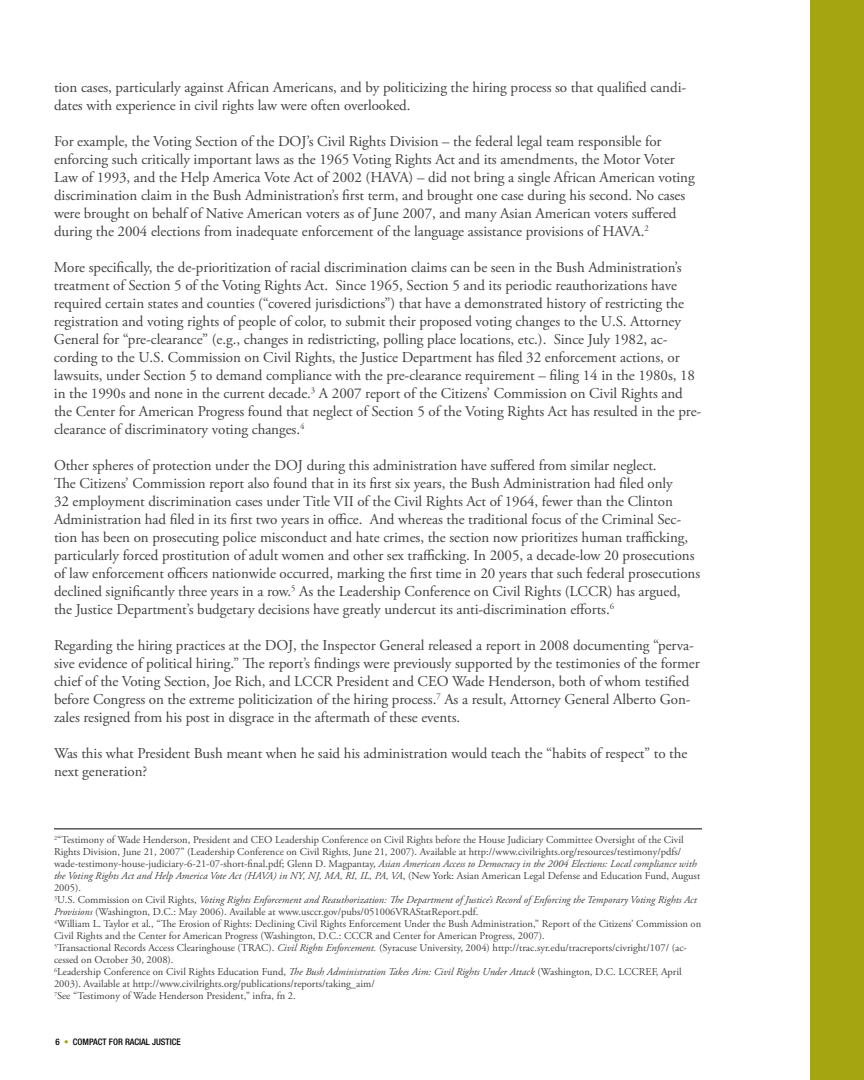
<style>
.page{position:relative;width:864px;height:1080px;background:#fff}
.page>*{position:absolute;margin:0;border:0;box-sizing:border-box;transform-origin:0 0}
.t1{font:15px/18px "Adobe Garamond Pro";letter-spacing:-.005em;color:#414142}
.t2{font:10.5px/12px "Adobe Garamond Pro";color:#414142}
.t3{font:500 condensed 9px "Helvetica Neue";color:#000}
.s1{font-style:italic}
.s2{color:#a4a510}
</style>
<div class="page">
<div style="left:811px;top:0;width:53px;height:1080px;background:#a4a510"></div>
<hr style="left:54px;top:828px;width:648px;height:1px;background:#000">
<p class="t1" style="left:54px;top:79px;width:634px">tion cases, particularly against African Americans, and by politicizing the hiring process so that qualified candi&shy;dates with experience in civil rights law were often overlooked.</p>
<p class="t1" style="left:54px;top:133px;width:642px">For example, the Voting Section of the DOJ’s Civil Rights Division – the federal legal team responsible for enforcing such critically important laws as the 1965 Voting Rights Act and its amendments, the Motor Voter Law of 1993, and the Help America Vote Act of 2002 (HAVA) – did not bring a single African American voting discrimination claim in the Bush Administration’s first term, and brought one case during his second. No cases were brought on behalf of Native American voters as of June 2007, and many Asian American voters suffered during the 2004 elections from inadequate enforcement of the language assistance provisions of HAVA.<sup>2</sup></p>
<p class="t1" style="left:54px;top:259px;width:649px">More specifically, the de-prioritization of racial discrimination claims can be seen in the Bush Administration’s treatment of Section 5 of the Voting Rights Act. Since 1965, Section 5 and its periodic reauthorizations have required certain states and counties (“covered jurisdictions”) that have a demonstrated history of restricting the registration and voting rights of people of color, to submit their proposed voting changes to the U.S. Attorney General for “pre-clearance” (e.g., changes in redistricting, polling place locations, etc.). Since July 1982, ac&shy;cording to the U.S. Commission on Civil Rights, the Justice Department has filed 32 enforcement actions, or lawsuits, under Section 5 to demand compliance with the pre-clearance requirement – filing 14 in the 1980s, 18 in the 1990s and none in the current decade.<sup>3</sup> A 2007 report of the Citizens’ Commission on Civil Rights and the Center for American Progress found that neglect of Section 5 of the Voting Rights Act has resulted in the pre&shy;clearance of discriminatory voting changes.<sup>4</sup></p>
<p class="t1" style="left:54px;top:457px;width:648px">Other spheres of protection under the DOJ during this administration have suffered from similar neglect.<br>The Citizens’ Commission report also found that in its first six years, the Bush Administration had filed only<br>32 employment discrimination cases under Title VII of the Civil Rights Act of 1964, fewer than the Clinton Administration had filed in its first two years in office. And whereas the traditional focus of the Criminal Sec&shy;tion has been on prosecuting police misconduct and hate crimes, the section now prioritizes human trafficking, particularly forced prostitution of adult women and other sex trafficking. In 2005, a decade-low 20 prosecutions of law enforcement officers nationwide occurred, marking the first time in 20 years that such federal prosecutions declined significantly three years in a row.<sup>5</sup> As the Leadership Conference on Civil Rights (LCCR) has argued, the Justice Department’s budgetary decisions have greatly undercut its anti-discrimination efforts.<sup>6</sup></p>
<p class="t1" style="left:54px;top:637px;width:647px">Regarding the hiring practices at the DOJ, the Inspector General released a report in 2008 documenting “perva&shy;sive evidence of political hiring.” The report’s findings were previously supported by the testimonies of the former chief of the Voting Section, Joe Rich, and LCCR President and CEO Wade Henderson, both of whom testified before Congress on the extreme politicization of the hiring process.<sup>7</sup> As a result, Attorney General Alberto Gon&shy;zales resigned from his post in disgrace in the aftermath of these events.</p>
<p class="t1" style="left:54px;top:745px;width:635px">Was this what President Bush meant when he said his administration would teach the “habits of respect” to the next generation?</p>
<p class="t2" style="left:54px;top:834px;width:649px"><sup>2</sup>“Testimony of Wade Henderson, President and CEO Leadership Conference on Civil Rights before the House Judiciary Committee Oversight of the Civil Rights Division, June 21, 2007” (Leadership Conference on Civil Rights, June 21, 2007). Available at http://www.civilrights.org/resources/testimony/pdfs/ wade-testimony-house-judiciary-6-21-07-short-final.pdf; Glenn D. Magpantay, <span class="s1">Asian American Access to Democracy in the 2004 Elections: Local compliance with the Voting Rights Act and Help America Vote Act (HAVA) in NY, NJ, MA, RI, IL, PA, VA</span>, (New York: Asian American Legal Defense and Education Fund, August 2005).<br><sup>3</sup>U.S. Commission on Civil Rights, <span class="s1">Voting Rights Enforcement and Reauthorization: The Department of Justice’s Record of Enforcing the Temporary Voting Rights Act Provisions</span> (Washington, D.C.: May 2006). Available at www.usccr.gov/pubs/051006VRAStatReport.pdf.<br><sup>4</sup>William L. Taylor et al., “The Erosion of Rights: Declining Civil Rights Enforcement Under the Bush Administration,” Report of the Citizens’ Commission on Civil Rights and the Center for American Progress (Washington, D.C.: CCCR and Center for American Progress, 2007).<br><sup>5</sup>Transactional Records Access Clearinghouse (TRAC). <span class="s1">Civil Rights Enforcement.</span> (Syracuse University, 2004) http://trac.syr.edu/tracreports/civright/107/ (ac&shy;cessed on October 30, 2008).<br><sup>6</sup>Leadership Conference on Civil Rights Education Fund, <span class="s1">The Bush Administration Takes Aim: Civil Rights Under Attack</span> (Washington, D.C. LCCREF, April 2003). Available at http://www.civilrights.org/publications/reports/taking_aim/<br><sup>7</sup>See “Testimony of Wade Henderson President,” infra, fn 2.</p>
<p class="t3" style="left:55px;top:1036px;width:127px">6 <span class="s2">•</span> COMPACT FOR RACIAL JUSTICE</p>
</div>
